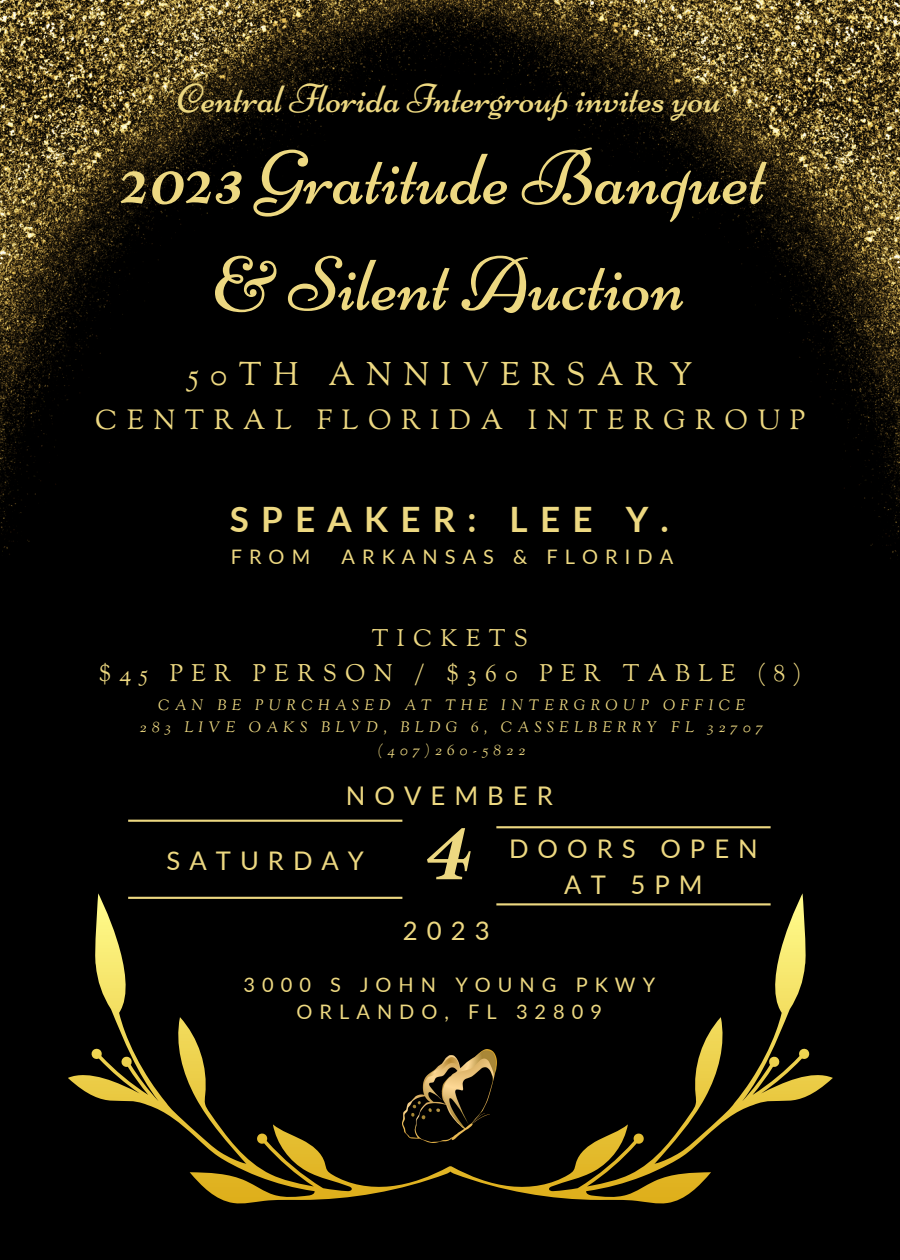
<style>
.page{position:relative;width:900px;height:1260px;background:#000}
.page>*{position:absolute;margin:0;border:0;box-sizing:border-box;transform-origin:0 0}
.t1{font:121px "Niconne";color:#edd881}
.t2{font:76.75px "Niconne";color:#edd881}
.t3{font:40.75px "Niconne";color:#edd881}
.t4{font:700 35px "Lato";letter-spacing:.35em;color:#edd881}
.t5{font:32.5px "Sorts Mill Goudy";letter-spacing:.35em;color:#edd881}
.t6{font:27.5px "Sorts Mill Goudy";letter-spacing:.35em;color:#edd881}
.t7{font:25.75px/35.5px "Lato";letter-spacing:.35em;color:#edd881;text-align:center}
.t8{font:23.75px "Sorts Mill Goudy";letter-spacing:.35em;color:#edd881}
.t9{font:20px "Lato";letter-spacing:.35em;color:#edd881}
.t10{font:italic 15px "Sorts Mill Goudy";letter-spacing:.35em;color:#edd881}
</style>
<div class="page">
<hr style="left:128px;top:820px;width:274px;height:2px;background:#edd881">
<hr style="left:496px;top:826px;width:275px;height:2px;background:#edd881">
<img style="left:0;top:0;width:327px;height:555px">
<img style="left:327px;top:0;width:573px;height:559px">
<svg style="left:68px;top:893px;width:765px;height:311px"></svg>
<img style="left:402px;top:1049px;width:94px;height:94px">
<p class="t3" style="left:177px;top:74px;width:545px">Central Florida Intergroup invites you</p>
<p class="t2" style="left:120px;top:133px;width:648px">2023 Gratitude Banquet</p>
<p class="t2" style="left:213px;top:239px;width:474px">&amp; Silent Auction</p>
<p class="t5" style="left:188px;top:354px;width:506px">50TH ANNIVERSARY</p>
<p class="t6" style="left:95px;top:403px;width:712px">CENTRAL FLORIDA INTERGROUP</p>
<p class="t4" style="left:230px;top:498px;width:441px">SPEAKER: LEE Y.</p>
<p class="t9" style="left:231px;top:544px;width:81px">FROM</p>
<p class="t9" style="left:342px;top:544px;width:333px">ARKANSAS &amp; FLORIDA</p>
<p class="t8" style="left:372px;top:623px;width:158px">TICKETS</p>
<p class="t8" style="left:99px;top:658px;width:704px">$45 PER PERSON / $360 PER TABLE (8)</p>
<p class="t10" style="left:158px;top:695px;width:588px">CAN BE PURCHASED AT THE INTERGROUP OFFICE</p>
<p class="t10" style="left:140px;top:718px;width:625px">283 LIVE OAKS BLVD, BLDG 6, CASSELBERRY FL 32707</p>
<p class="t10" style="left:378px;top:740px;width:149px">(407)260-5822</p>
<p class="t7" style="left:346px;top:778px;width:209px">NOVEMBER</p>
<p class="t7" style="left:167px;top:842px;width:199px">SATURDAY</p>
<p class="t1" style="left:426px;top:767px;width:49px">4</p>
<p class="t7" style="left:403px;top:912px;width:88px">2023</p>
<p class="t7" style="left:509px;top:831px;width:250px">DOORS OPEN<br>AT 5PM</p>
<p class="t9" style="left:244px;top:972px;width:413px">3000 S JOHN YOUNG PKWY</p>
<p class="t9" style="left:297px;top:999px;width:307px">ORLANDO, FL 32809</p>
</div>
